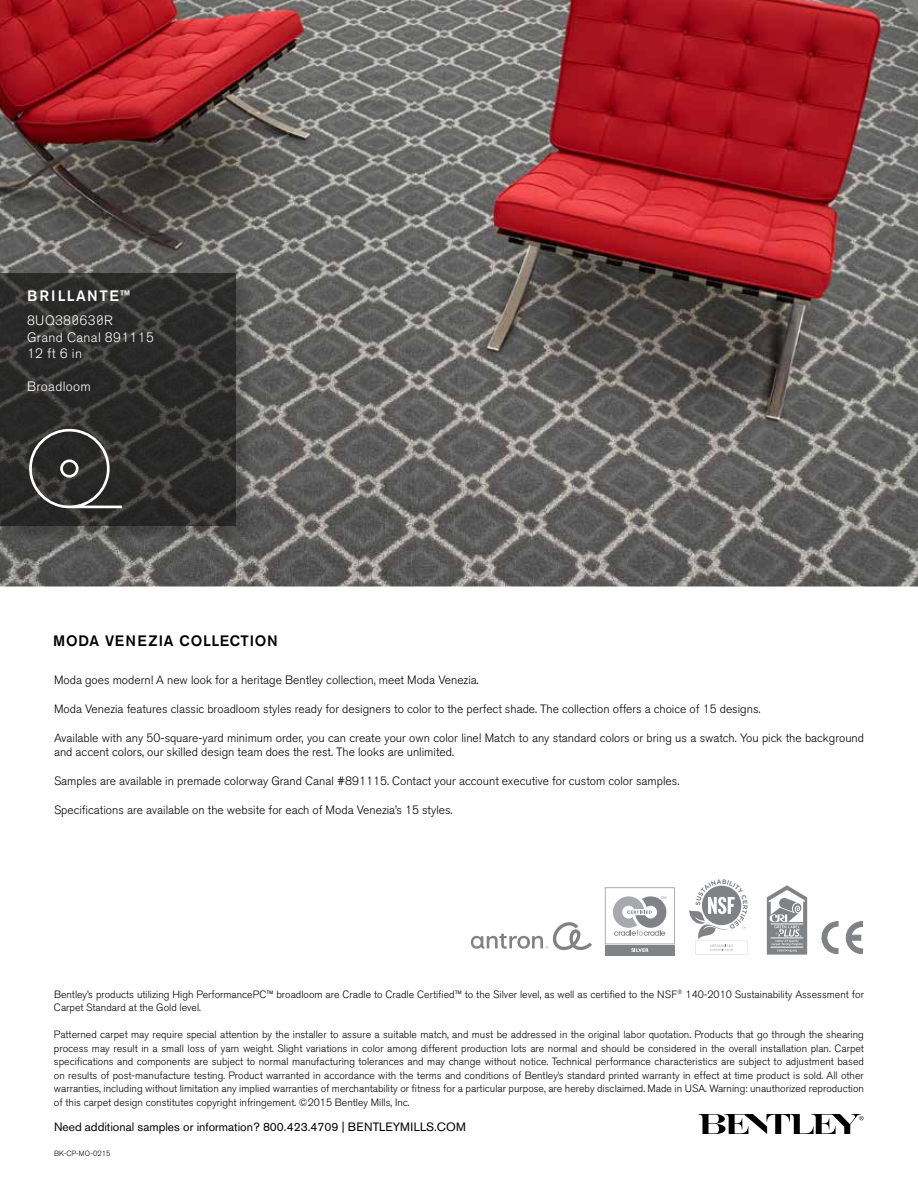
<style>
.page{position:relative;width:918px;height:1188px;background:#fff}
.page>*{position:absolute;margin:0;border:0;box-sizing:border-box;transform-origin:0 0}
.t1{font:500 15px "Akzidenz Grotesk BE";letter-spacing:.05em;color:#000}
.t2{font:500 15px "Akzidenz Grotesk BE";letter-spacing:.1em;color:#fff}
.t3{font:300 13.5px/16.2px "Akzidenz Grotesk BE";letter-spacing:.025em;color:#fff}
.t4{font:300 12px/14.4px "Akzidenz Grotesk BE";color:#000}
.t5{font:12px "Akzidenz Grotesk BE";color:#000}
.t6{font:300 10.5px/13.5px "Akzidenz Grotesk BE";color:#000}
.t7{font:300 7.5px "Akzidenz Grotesk BE";letter-spacing:.01em;color:#000}
.t8{font:700 2.4px "Arial";color:#fff}
.s1{font-family:"Bowhouse";font-weight:700;font-size:15px}
</style>
<div class="page">
<img style="left:0;top:0;width:918px;height:586px">
<div style="left:2px;top:275px;width:252px;height:269px;background:#000;opacity:.35"></div>
<svg style="left:0;top:273px;width:235px;height:252px;background:#2e2e2d"></svg>
<svg style="left:29px;top:429px;width:93px;height:79px;background:#454544"></svg>
<svg style="left:822px;top:921px;width:16px;height:33px"></svg>
<svg style="left:846px;top:921px;width:17px;height:33px"></svg>
<svg style="left:767px;top:885px;width:40px;height:70px"></svg>
<svg style="left:689px;top:879px;width:59px;height:75px"></svg>
<div style="left:605px;top:945px;width:70px;height:10px;background:#808285"></div>
<svg style="left:605px;top:887px;width:70px;height:65px"></svg>
<svg style="left:471px;top:922px;width:121px;height:28px"></svg>
<svg style="left:699px;top:1114px;width:165px;height:20px"></svg>
<h1 class="t2" style="left:27px;top:287px;width:105px">BRILLANTE™</h1>
<p class="t3" style="left:27px;top:313px;width:128px">8UQ38<span class="s1">0</span>63<span class="s1">0</span>R<br>Grand Canal 891115<br>12 ft 6 in</p>
<p class="t3" style="left:27px;top:378px;width:66px">Broadloom</p>
<h1 class="t1" style="left:53px;top:631px;width:226px">MODA VENEZIA COLLECTION</h1>
<p class="t4" style="left:54px;top:673px;width:426px">Moda goes modern! A new look for a heritage Bentley collection, meet Moda Venezia.</p>
<p class="t4" style="left:54px;top:702px;width:708px">Moda Venezia features classic broadloom styles ready for designers to color to the perfect shade. The collection offers a choice of 15 designs.</p>
<p class="t4" style="left:54px;top:730px;width:812px">Available with any 50-square-yard minimum order, you can create your own color line! Match to any standard colors or bring us a swatch. You pick the background and accent colors, our skilled design team does the rest. The looks are unlimited.</p>
<p class="t4" style="left:54px;top:774px;width:627px">Samples are available in premade colorway Grand Canal #891115. Contact your account executive for custom color samples.</p>
<p class="t4" style="left:54px;top:802px;width:400px">Specifications are available on the website for each of Moda Venezia’s 15 styles.</p>
<p class="t8" style="left:800px;top:935px;width:3px">®</p>
<p class="t6" style="left:54px;top:988px;width:811px">Bentley’s products utilizing High PerformancePC™ broadloom are Cradle to Cradle Certified™ to the Silver level, as well as certified to the NSF<sup>®</sup> 140-2010 Sustainability Assessment for<br>Carpet Standard at the Gold level.</p>
<p class="t6" style="left:54px;top:1028px;width:812px;text-align:justify">Patterned carpet may require special attention by the installer to assure a suitable match, and must be addressed in the original labor quotation. Products that go through the shearing process may result in a small loss of yarn weight. Slight variations in color among different production lots are normal and should be considered in the overall installation plan. Carpet specifications and components are subject to normal manufacturing tolerances and may change without notice. Technical performance characteristics are subject to adjustment based on results of post-manufacture testing. Product warranted in accordance with the terms and conditions of Bentley’s standard printed warranty in effect at time product is sold. All other warranties, including without limitation any implied warranties of merchantability or fitness for a particular purpose, are hereby disclaimed. Made in USA. Warning: unauthorized reproduction of this carpet design constitutes copyright infringement. ©2015 Bentley Mills, Inc.</p>
<p class="t5" style="left:54px;top:1120px;width:413px">Need additional samples or information? 800.423.4709 | BENTLEYMILLS.COM</p>
<p class="t7" style="left:54px;top:1149px;width:58px">BK-CP-MO-0215</p>
</div>
